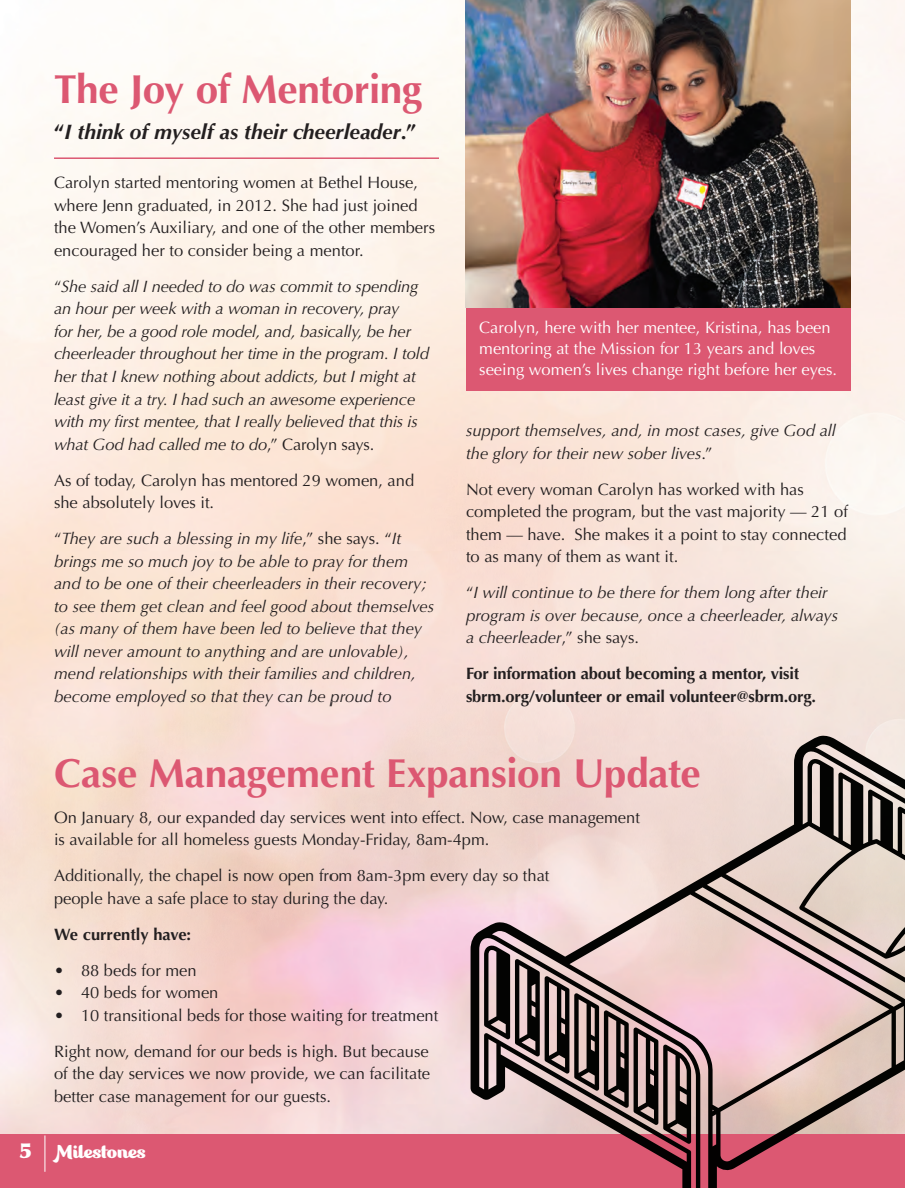
<style>
.page{position:relative;width:905px;height:1188px;background:#fff}
.page>*{position:absolute;margin:0;border:0;box-sizing:border-box;transform-origin:0 0}
.t1{font:700 40.5px "Optima";letter-spacing:-.01em;color:#dc5872}
.t2{font:italic 700 21px "Optima";color:#231f20}
.t3{font:18px "Maille";color:#fff}
.t4{font:italic 16.5px/22.5px "Optima";color:#231f20}
.t5{font:16.5px/22.5px "Optima";color:#231f20}
.t6{font:16.5px/21px "Optima";color:#fff}
.t7{font:700 16.5px/22.5px "Optima";letter-spacing:-.01em;color:#231f20}
.s1{font-style:normal}
.s2{font-family:"Optima";font-weight:900;font-size:21px}
</style>
<div class="page">
<img style="left:1px;top:0;width:903px;height:1134px">
<div style="left:0;top:1134px;width:904px;height:54px;background:#dc5872"></div>
<hr style="left:45px;top:1136px;width:1px;height:36px;background:#fff">
<hr style="left:0;top:0;width:1px;height:1134px;background:#dc5872">
<div style="left:466px;top:302px;width:384px;height:89px;background:#dc5872"></div>
<img style="left:466px;top:0;width:384px;height:308px">
<hr style="left:54px;top:157px;width:385px;height:2px;background:#dc5872">
<svg style="left:331px;top:701px;width:573px;height:433px;background:#f3d6d6"></svg>
<svg style="left:470px;top:735px;width:434px;height:453px;background:#c4a2a2"></svg>
<h1 class="t1" style="left:54px;top:66px;width:369px">The Joy of Mentoring</h1>
<p class="t2" style="left:54px;top:119px;width:363px"><span class="s1">“</span>I think of myself as their cheerleader<span class="s1">.”</span></p>
<p class="t5" style="left:54px;top:172px;width:382px">Carolyn started mentoring women at Bethel House, where Jenn graduated, in 2012. She had just joined the Women’s Auxiliary, and one of the other members encouraged her to consider being a mentor.</p>
<p class="t4" style="left:54px;top:275px;width:376px"><span class="s1">“</span>She said all I needed to do was commit to spending an hour per week with a woman in recovery, pray<br>for her, be a good role model, and, basically, be her cheerleader throughout her time in the program. I told her that I knew nothing about addicts, but I might at least give it a try. I had such an awesome experience with my first mentee, that I really believed that this is what God had called me to do<span class="s1">,” Carolyn says.</span></p>
<p class="t5" style="left:54px;top:469px;width:362px">As of today, Carolyn has mentored 29 women, and she absolutely loves it.</p>
<p class="t4" style="left:54px;top:527px;width:381px"><span class="s1">“</span>They are such a blessing in my life<span class="s1">,” she says. “</span>It brings me so much joy to be able to pray for them and to be one of their cheerleaders in their recovery; to see them get clean and feel good about themselves (as many of them have been led to believe that they will never amount to anything and are unlovable), mend relationships with their families and children, become employed so that they can be proud to</p>
<p class="t6" style="left:479px;top:317px;width:359px">Carolyn, here with her mentee, Kristina, has been mentoring at the Mission for 13 years and loves seeing women’s lives change right before her eyes.</p>
<p class="t4" style="left:466px;top:419px;width:371px">support themselves, and, in most cases, give God all the glory for their new sober lives<span class="s1">.”</span></p>
<p class="t5" style="left:466px;top:478px;width:383px">Not every woman Carolyn has worked with has completed the program, but the vast majority — 21 of them — have. She makes it a point to stay connected to as many of them as want it.</p>
<p class="t4" style="left:466px;top:581px;width:374px"><span class="s1">“</span>I will continue to be there for them long after their program is over because, once a cheerleader, always a cheerleader<span class="s1">,” she says.</span></p>
<p class="t7" style="left:466px;top:662px;width:351px">For information about becoming a mentor, visit sbrm.org/volunteer or email volunteer@sbrm.org.</p>
<h1 class="t1" style="left:54px;top:750px;width:648px">Case Management Expansion Update</h1>
<p class="t5" style="left:54px;top:806px;width:587px">On January 8, our expanded day services went into effect. Now, case management is available for all homeless guests Monday-Friday, 8am-4pm.</p>
<p class="t5" style="left:54px;top:865px;width:497px">Additionally, the chapel is now open from 8am-3pm every day so that people have a safe place to stay during the day.</p>
<p class="t7" style="left:54px;top:923px;width:139px">We currently have:</p>
<p class="t5" style="left:54px;top:959px;width:144px">• 88 beds for men</p>
<p class="t5" style="left:54px;top:982px;width:166px">• 40 beds for women</p>
<p class="t5" style="left:54px;top:997px;width:386px;line-height:36px">• 10 transitional beds for those waiting for treatment<br>Right now, demand for our beds is high. But because</p>
<p class="t5" style="left:54px;top:1063px;width:378px">of the day services we now provide, we can facilitate better case management for our guests.</p>
<p class="t3" style="left:19px;top:1141px;width:128px"><span class="s2">5</span> Milestones</p>
</div>
